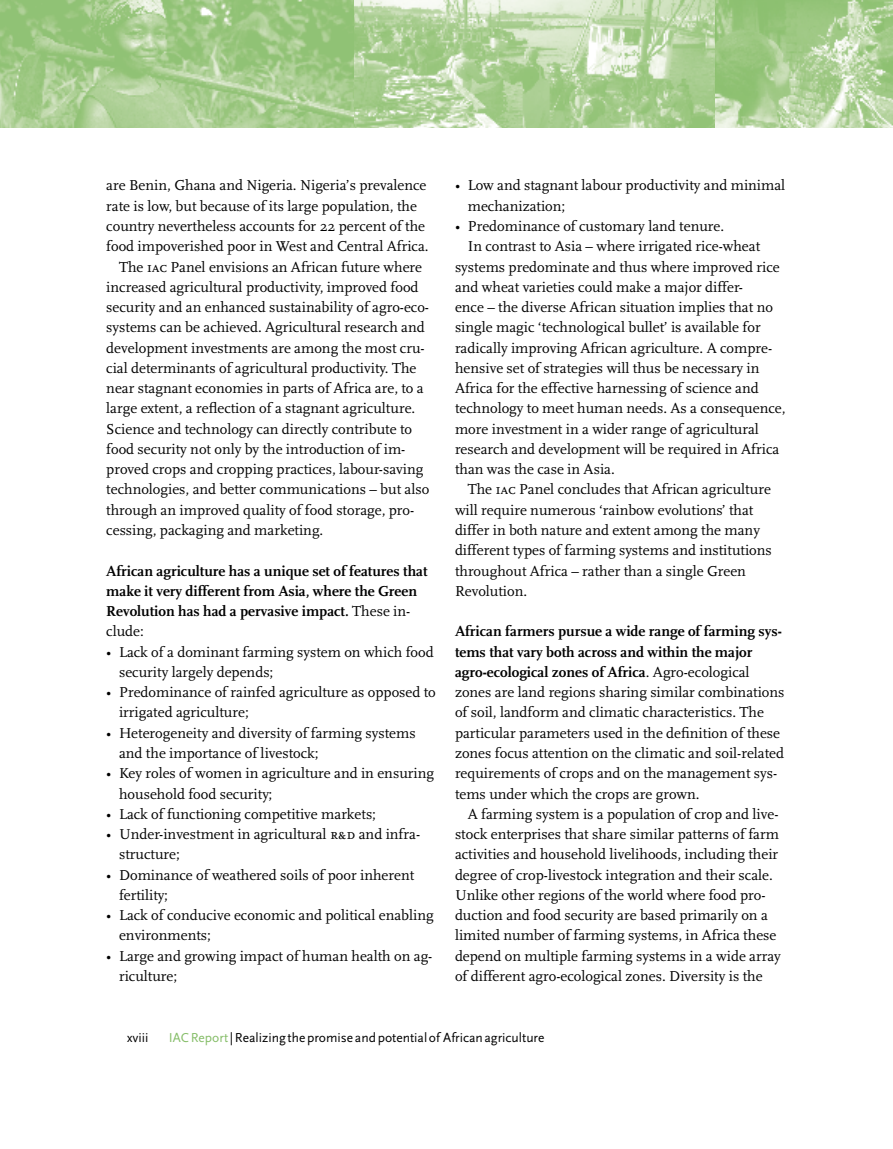
<style>
.page{position:relative;width:893px;height:1149px;background:#fff}
.page>*{position:absolute;margin:0;border:0;box-sizing:border-box;transform-origin:0 0}
.bodytekst_met_inspringen{font:15px/20.2px "Scala";color:#000}
.opsomming{font:15px/20.2px "Scala";color:#000}
.bodytekst_zi{font:15px/20.2px "Scala";color:#000}
.bodytekst_zi-2{font:700 15px/20.2px "Scala";color:#000}
.t1{font:13.5px "Scala Sans";color:#000}
.s1{font-family:"Scala Caps"}
.s2{font-weight:400}
.s3{font-weight:700}
.s4{color:#85bd68}
</style>
<div class="page">
<img style="left:0;top:0;width:354px;height:128px">
<img style="left:354px;top:0;width:539px;height:128px">
<p class="bodytekst_met_inspringen" style="left:106px;top:176px;width:324px">are Benin, Ghana and Nigeria. Nigeria’s prevalence rate is low, but because of its large population, the country nevertheless accounts for 22 percent of the food impoverished poor in West and Central Africa.</p>
<p class="bodytekst_met_inspringen" style="left:106px;top:257px;width:325px;text-indent:13px">The <span class="s1">iac</span> Panel envisions an African future where increased agricultural productivity, improved food security and an enhanced sustainability of agro-eco&shy;systems can be achieved. Agricultural research and development investments are among the most cru&shy;cial determinants of agricultural productivity. The near stagnant economies in parts of Africa are, to a large extent, a reflection of a stagnant agriculture.<br>Science and technology can directly contribute to food security not only by the introduction of im&shy;proved crops and cropping practices, labour-saving technologies, and better communications – but also through an improved quality of food storage, pro&shy;cessing, packaging and marketing.</p>
<p class="bodytekst_zi-2" style="left:106px;top:560px;width:323px">African agriculture has a unique set of features that make it very different from Asia, where the Green Revolution has had a pervasive impact. <span class="s2">These in&shy;clude:</span></p>
<p class="opsomming" style="left:119px;top:641px;width:316px;text-indent:-13px">• Lack of a dominant farming system on which food security largely depends;</p>
<p class="opsomming" style="left:119px;top:682px;width:318px;text-indent:-13px">• Predominance of rainfed agriculture as opposed to irrigated agriculture;</p>
<p class="opsomming" style="left:119px;top:722px;width:298px;text-indent:-13px">• Heterogeneity and diversity of farming systems and the importance of livestock;</p>
<p class="opsomming" style="left:119px;top:763px;width:317px;text-indent:-13px">• Key roles of women in agriculture and in ensuring household food security;</p>
<p class="opsomming" style="left:106px;top:803px;width:271px">• Lack of functioning competitive markets;</p>
<p class="opsomming" style="left:119px;top:824px;width:303px;text-indent:-13px">• Under-investment in agricultural <span class="s1">r&amp;d</span> and infra&shy;structure;</p>
<p class="opsomming" style="left:119px;top:864px;width:297px;text-indent:-13px">• Dominance of weathered soils of poor inherent fertility;</p>
<p class="opsomming" style="left:119px;top:905px;width:316px;text-indent:-13px">• Lack of conducive economic and political enabling environments;</p>
<p class="opsomming" style="left:119px;top:945px;width:315px;text-indent:-13px">• Large and growing impact of human health on ag&shy;riculture;</p>
<p class="opsomming" style="left:468px;top:176px;width:319px;text-indent:-13px">• Low and stagnant labour productivity and minimal mechanization;</p>
<p class="opsomming" style="left:455px;top:216px;width:271px">• Predominance of customary land tenure.</p>
<p class="bodytekst_met_inspringen" style="left:455px;top:236px;width:332px;text-indent:13px">In contrast to Asia – where irrigated rice-wheat systems predominate and thus where improved rice and wheat varieties could make a major differ-<br>ence – the diverse African situation implies that no single magic ‘technological bullet’ is available for radically improving African agriculture. A compre&shy;hensive set of strategies will thus be necessary in Africa for the effective harnessing of science and technology to meet human needs. As a consequence, more investment in a wider range of agricultural research and development will be required in Africa than was the case in Asia.</p>
<p class="bodytekst_met_inspringen" style="left:455px;top:479px;width:318px;text-indent:13px">The <span class="s1">iac</span> Panel concludes that African agriculture will require numerous ‘rainbow evolutions’ that differ in both nature and extent among the many different types of farming systems and institutions throughout Africa – rather than a single Green Revolution.</p>
<p class="bodytekst_zi" style="left:455px;top:621px;width:331px"><span class="s3">African farmers pursue a wide range of farming sys&shy;tems that vary both across and within the major agro-ecological zones of Africa</span>. Agro-ecological zones are land regions sharing similar combinations of soil, landform and climatic characteristics. The particular parameters used in the definition of these zones focus attention on the climatic and soil-related requirements of crops and on the management sys&shy;tems under which the crops are grown.</p>
<p class="bodytekst_met_inspringen" style="left:455px;top:803px;width:327px;text-indent:13px">A farming system is a population of crop and live&shy;stock enterprises that share similar patterns of farm activities and household livelihoods, including their degree of crop-livestock integration and their scale.<br>Unlike other regions of the world where food pro&shy;duction and food security are based primarily on a limited number of farming systems, in Africa these depend on multiple farming systems in a wide array of different agro-ecological zones. Diversity is the</p>
<p class="t1" style="left:127px;top:1030px;width:23px">xviii</p>
<p class="t1" style="left:169px;top:1030px;width:377px"><span class="s4">IAC Report</span> | Realizing the promise and potential of African agriculture</p>
</div>
